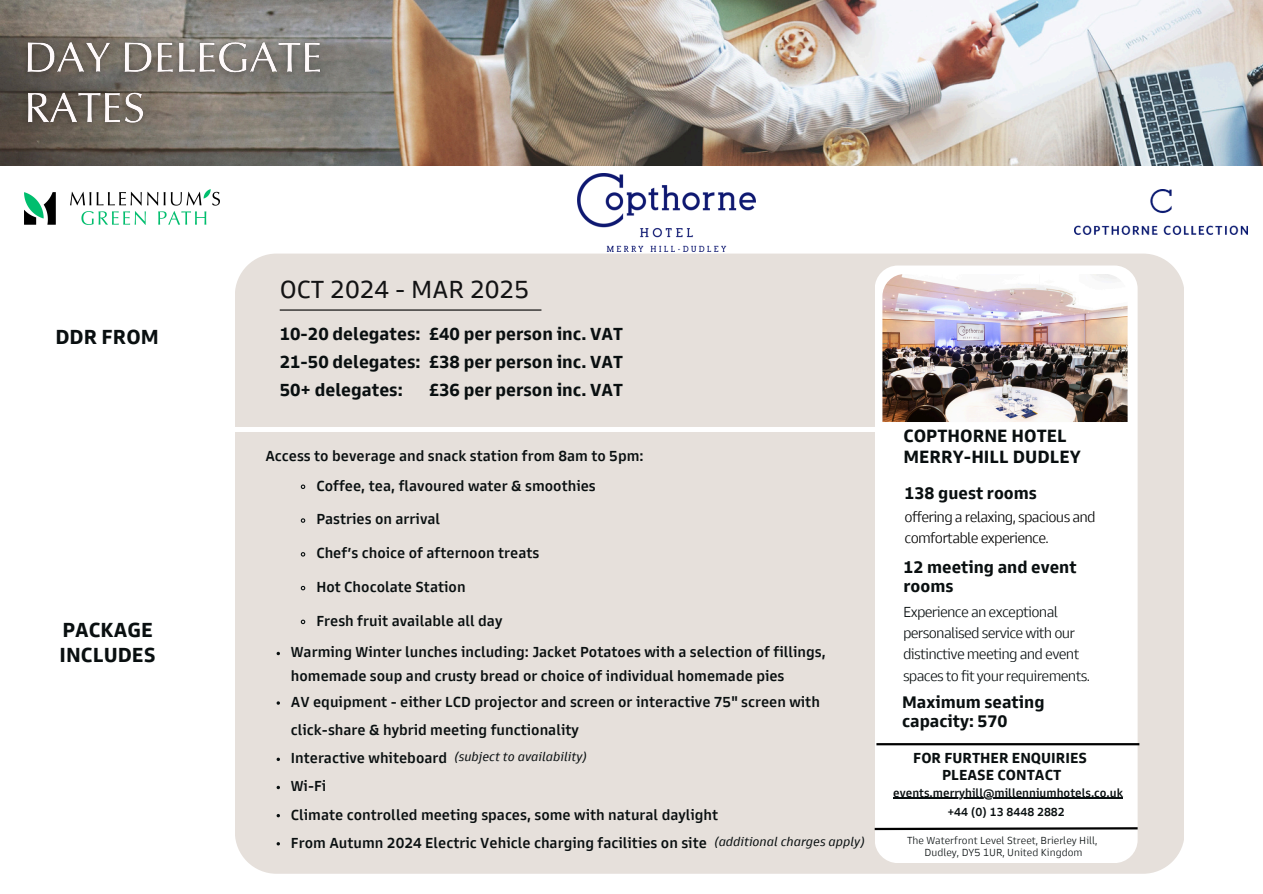
<style>
.page{position:relative;width:1263px;height:894px;background:#fff}
.page>*{position:absolute;margin:0;border:0;box-sizing:border-box;transform-origin:0 0}
.t1{font:25.5px "Goldman Sans";color:#131314}
.t2{font:700 21px/24.8px "Goldman Sans";color:#090f10}
.t3{font:700 18.3px/21.3px "Goldman Sans";color:#090f10}
.t4{font:700 18px/28.2px "Goldman Sans";color:#090f10;text-align:justify}
.t5{font:700 17.25px/19.2px "Goldman Sans";color:#090f10}
.t6{font:500 15px/23.7px "Goldman Sans";color:#090f10}
.t7{font:300 15px/21.3px "Goldman Sans";letter-spacing:-.045em;color:#090f10}
.t8{font:300 15px/21.3px "Goldman Sans";letter-spacing:-.045em;color:#000}
.t9{font:700 15px "Goldman Sans";color:#090f10}
.t10{font:italic 12.75px "Goldman Sans";color:#090f10}
.t11{font:500 12px "Goldman Sans";color:#090f10}
.t12{font:300 10.5px "Goldman Sans";color:#090f10}
</style>
<div class="page">
<div style="left:235px;top:253px;width:949px;height:620px;background:#e6e0db"></div>
<div style="left:875px;top:265px;width:263px;height:597px;background:#fff;border-radius:23px"></div>
<img style="left:1074px;top:189px;width:174px;height:45px">
<img style="left:0;top:0;width:1263px;height:165px">
<img style="left:882px;top:274px;width:245px;height:148px">
<hr style="left:876px;top:742px;width:263px;height:3px;background:#000">
<svg style="left:872px;top:825px;width:268px;height:6px"></svg>
<hr style="left:190px;top:427px;width:712px;height:4px;background:#fff">
<img style="left:25px;top:189px;width:194px;height:36px">
<img style="left:578px;top:173px;width:178px;height:79px">
<hr style="left:280px;top:309px;width:261px;height:1px;background:#000">
<hr style="left:893px;top:797px;width:230px;height:1px;background:#090f10">
<img style="left:17px;top:34px;width:314px;height:101px">
<svg style="left:300px;top:483px;width:6px;height:6px"></svg>
<svg style="left:300px;top:517px;width:6px;height:6px"></svg>
<svg style="left:300px;top:551px;width:6px;height:6px"></svg>
<svg style="left:300px;top:585px;width:6px;height:6px"></svg>
<svg style="left:300px;top:618px;width:6px;height:6px"></svg>
<svg style="left:277px;top:651px;width:3px;height:4px"></svg>
<svg style="left:277px;top:785px;width:3px;height:4px"></svg>
<svg style="left:277px;top:813px;width:3px;height:4px"></svg>
<svg style="left:277px;top:841px;width:3px;height:4px"></svg>
<p class="t2" style="left:55px;top:327px;width:105px">DDR FROM</p>
<p class="t2" style="left:60px;top:619px;width:98px">PACKAGE<br>INCLUDES</p>
<p class="t1" style="left:280px;top:280px;width:251px">OCT 2024 - MAR 2025</p>
<p class="t4" style="left:280px;top:321px;width:142px">10-20 delegates:<br>21-50 delegates:<br>50+ delegates:</p>
<p class="t4" style="left:429px;top:321px;width:196px">£40 per person inc. VAT £38 per person inc. VAT £36 per person inc. VAT</p>
<h2 class="t6" style="left:265px;top:446px;width:380px">Access to beverage and snack station from 8am to 5pm:</h2>
<h6 class="t6" style="left:316px;top:475px;width:281px">Coffee, tea, flavoured water &amp; smoothies</h6>
<h6 class="t6" style="left:316px;top:509px;width:125px">Pastries on arrival</h6>
<p class="t6" style="left:316px;top:543px;width:225px">Chef’s choice of afternoon treats</p>
<p class="t6" style="left:316px;top:577px;width:151px">Hot Chocolate Station</p>
<p class="t6" style="left:316px;top:610px;width:187px">Fresh fruit available all day</p>
<p class="t6" style="left:291px;top:642px;width:537px">Warming Winter lunches including: Jacket Potatoes with a selection of fillings, homemade soup and crusty bread or choice of individual homemade pies</p>
<p class="t6" style="left:291px;top:689px;width:531px;line-height:28.2px">AV equipment - either LCD projector and screen or interactive 75" screen with click-share &amp; hybrid meeting functionality</p>
<p class="t6" style="left:291px;top:748px;width:158px">Interactive whiteboard</p>
<p class="t6" style="left:291px;top:776px;width:37px">Wi-Fi</p>
<p class="t6" style="left:291px;top:804px;width:429px">Climate controlled meeting spaces, some with natural daylight</p>
<p class="t6" style="left:291px;top:832px;width:418px">From Autumn 2024 Electric Vehicle charging facilities on site</p>
<p class="t10" style="left:454px;top:751px;width:134px">(subject to availability)</p>
<p class="t10" style="left:714px;top:836px;width:152px">(additional charges apply)</p>
<p class="t3" style="left:903px;top:427px;width:179px">COPTHORNE HOTEL<br>MERRY-HILL DUDLEY</p>
<h5 class="t5" style="left:904px;top:486px;width:134px">138 guest rooms</h5>
<h6 class="t8" style="left:904px;top:507px;width:193px">offering a relaxing, spacious and comfortable experience.</h6>
<h3 class="t5" style="left:903px;top:559px;width:175px">12 meeting and event rooms</h3>
<p class="t7" style="left:903px;top:602px;width:188px">Experience an exceptional personalised service with our distinctive meeting and event spaces to fit your requirements.</p>
<p class="t5" style="left:902px;top:694px;width:144px">Maximum seating capacity: 570</p>
<p class="t9" style="left:913px;top:751px;width:175px">FOR FURTHER ENQUIRIES</p>
<p class="t9" style="left:942px;top:768px;width:121px">PLEASE CONTACT</p>
<h6 class="t11" style="left:893px;top:788px;width:231px">events.merryhill@millenniumhotels.co.uk</h6>
<p class="t11" style="left:947px;top:807px;width:119px">+44 (0) 13 8448 2882</p>
<h6 class="t12" style="left:907px;top:835px;width:192px">The Waterfront Level Street, Brierley Hill,</h6>
<p class="t12" style="left:924px;top:848px;width:159px">Dudley, DY5 1UR, United Kingdom</p>
</div>
